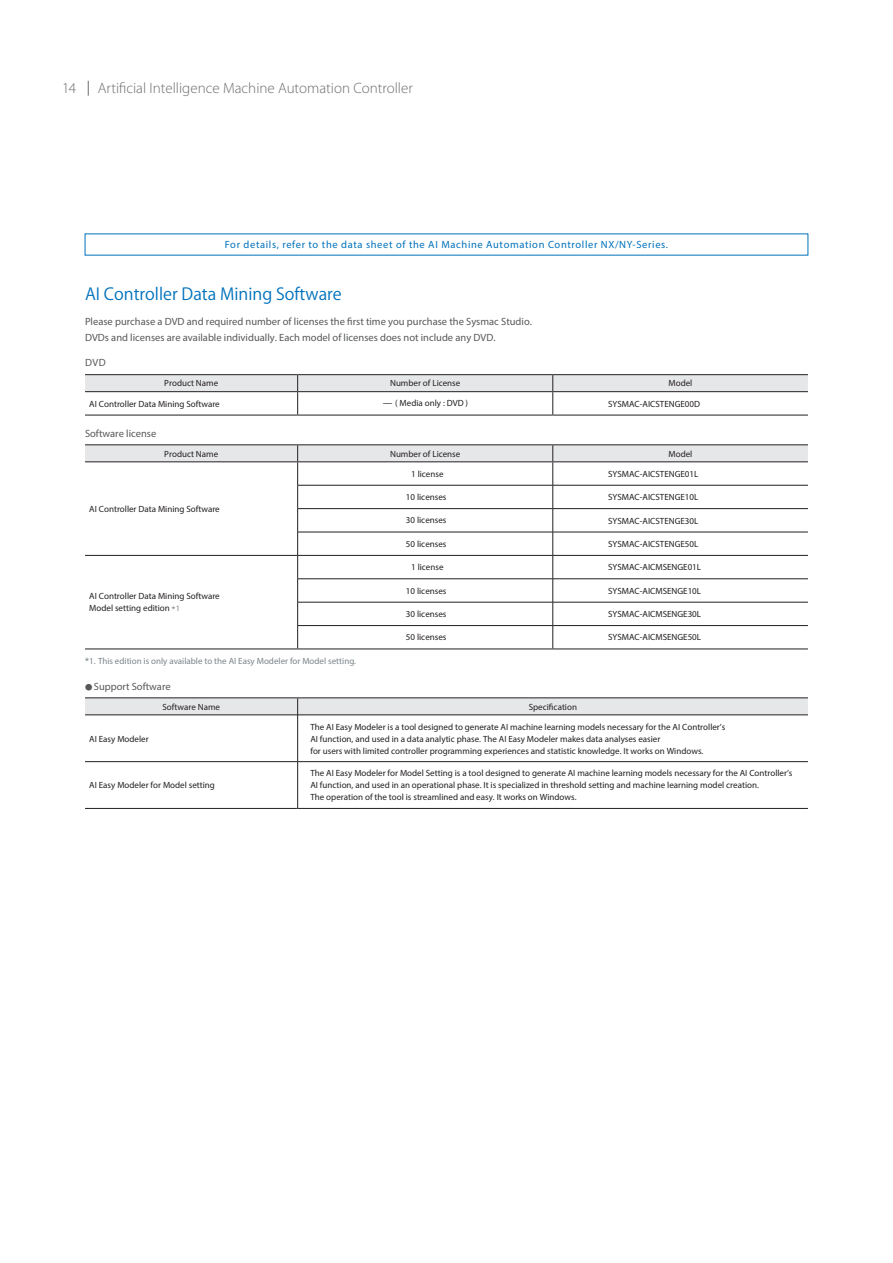
<style>
.page{position:relative;width:893px;height:1263px;background:#fff}
.page>*{position:absolute;margin:0;border:0;box-sizing:border-box;transform-origin:0 0}
.t1{font:16.5px "Koz Go Pro";color:#0072bc}
.t2{font:300 15px "Myriad Pro";color:#6c6d70}
.t3{font:10.5px/16.5px "Myriad Pro";color:#57585a}
.t4{font:10.5px "Myriad Pro";letter-spacing:.06em;color:#0072bc}
.t5{font:9px/12px "Myriad Pro";color:#231f20}
.t6{font:9px "Myriad Pro";color:#7b848a}
.t7{font:9px "Myriad Pro";color:#231f20;scale:4 1}
.s1{font-family:"Roboto";font-size:8.25px;color:#7b848a}
.s2{font-size:8.25px;color:#7b848a}
.s3{font-family:"Roboto"}
.s4{font-family:"Koz Go Pro";font-weight:500;font-size:7.35px}
</style>
<div class="page">
<svg style="left:88px;top:81px;width:1px;height:15px"></svg>
<hr style="left:85px;top:374px;width:213px;height:1px;background:#231f20">
<hr style="left:298px;top:374px;width:255px;height:1px;background:#231f20">
<hr style="left:553px;top:374px;width:255px;height:1px;background:#231f20">
<hr style="left:85px;top:415px;width:213px;height:1px;background:#231f20">
<hr style="left:553px;top:415px;width:255px;height:1px;background:#231f20">
<svg style="left:85px;top:375px;width:723px;height:40px"></svg>
<hr style="left:85px;top:391px;width:213px;height:1px;background:#231f20">
<hr style="left:553px;top:391px;width:255px;height:1px;background:#231f20">
<hr style="left:298px;top:415px;width:255px;height:1px;background:#231f20">
<hr style="left:85px;top:444px;width:213px;height:1px;background:#231f20">
<hr style="left:298px;top:444px;width:255px;height:1px;background:#231f20">
<hr style="left:553px;top:444px;width:255px;height:1px;background:#231f20">
<hr style="left:298px;top:648px;width:255px;height:1px;background:#231f20">
<hr style="left:85px;top:648px;width:213px;height:1px;background:#231f20">
<hr style="left:553px;top:648px;width:255px;height:1px;background:#231f20">
<svg style="left:85px;top:445px;width:723px;height:203px"></svg>
<hr style="left:85px;top:461px;width:213px;height:1px;background:#231f20">
<hr style="left:298px;top:461px;width:255px;height:1px;background:#231f20">
<hr style="left:553px;top:461px;width:255px;height:1px;background:#231f20">
<hr style="left:85px;top:697px;width:213px;height:1px;background:#231f20">
<hr style="left:298px;top:697px;width:510px;height:1px;background:#231f20">
<hr style="left:85px;top:808px;width:213px;height:1px;background:#231f20">
<hr style="left:298px;top:808px;width:510px;height:1px;background:#231f20">
<hr style="left:297px;top:715px;width:1px;height:46px;background:#231f20">
<hr style="left:85px;top:761px;width:213px;height:1px;background:#231f20">
<hr style="left:298px;top:761px;width:510px;height:1px;background:#231f20">
<hr style="left:297px;top:762px;width:1px;height:46px;background:#231f20">
<svg style="left:85px;top:698px;width:723px;height:17px;background:#dadbdd"></svg>
<h2 class="t2" style="left:62px;top:79px;width:15px">14</h2>
<h2 class="t2" style="left:98px;top:79px;width:316px">Artificial Intelligence Machine Automation Controller</h2>
<p class="t4" style="left:225px;top:238px;width:445px">For details, refer to the data sheet of the AI Machine Automation Controller NX/NY-Series.</p>
<h1 class="t1" style="left:85px;top:283px;width:258px">AI Controller Data Mining Software</h1>
<p class="t3" style="left:85px;top:313px;width:448px">Please purchase a DVD and required number of licenses the first time you purchase the Sysmac Studio.<br>DVDs and licenses are available individually. Each model of licenses does not include any DVD.</p>
<p class="t3" style="left:85px;top:354px;width:22px">DVD</p>
<p class="t5" style="left:164px;top:377px;width:55px">Product Name</p>
<p class="t5" style="left:390px;top:377px;width:72px">Number of License</p>
<p class="t5" style="left:668px;top:377px;width:25px">Model</p>
<p class="t5" style="left:89px;top:397px;width:132px">AI Controller Data Mining Software</p>
<p class="t7" style="left:382px;top:398px;width:23px">- ( Media only : DVD )</p>
<p class="t5" style="left:608px;top:397px;width:94px">SYSMAC-AICSTENGE00D</p>
<p class="t3" style="left:85px;top:425px;width:73px">Software license</p>
<p class="t5" style="left:164px;top:447px;width:55px">Product Name</p>
<p class="t5" style="left:390px;top:447px;width:72px">Number of License</p>
<p class="t5" style="left:668px;top:447px;width:25px">Model</p>
<p class="t5" style="left:89px;top:503px;width:132px">AI Controller Data Mining Software</p>
<p class="t5" style="left:89px;top:590px;width:132px">AI Controller Data Mining Software<br>Model setting edition <span class="s1">*</span><span class="s2">1</span></p>
<p class="t6" style="left:85px;top:655px;width:273px"><span class="s3">*</span>1. This edition is only available to the AI Easy Modeler for Model setting.</p>
<p class="t3" style="left:85px;top:678px;width:87px"><span class="s4">●</span> Support Software</p>
<p class="t5" style="left:411px;top:467px;width:34px">1 license</p>
<p class="t5" style="left:608px;top:468px;width:92px">SYSMAC-AICSTENGE01L</p>
<p class="t5" style="left:406px;top:491px;width:42px">10 licenses</p>
<p class="t5" style="left:608px;top:491px;width:92px">SYSMAC-AICSTENGE10L</p>
<p class="t5" style="left:406px;top:514px;width:42px">30 licenses</p>
<p class="t5" style="left:608px;top:514px;width:92px">SYSMAC-AICSTENGE30L</p>
<p class="t5" style="left:406px;top:537px;width:42px">50 licenses</p>
<p class="t5" style="left:608px;top:538px;width:92px">SYSMAC-AICSTENGE50L</p>
<p class="t5" style="left:411px;top:561px;width:34px">1 license</p>
<p class="t5" style="left:608px;top:561px;width:95px">SYSMAC-AICMSENGE01L</p>
<p class="t5" style="left:406px;top:584px;width:42px">10 licenses</p>
<p class="t5" style="left:608px;top:585px;width:95px">SYSMAC-AICMSENGE10L</p>
<p class="t5" style="left:406px;top:608px;width:42px">30 licenses</p>
<p class="t5" style="left:608px;top:608px;width:95px">SYSMAC-AICMSENGE30L</p>
<p class="t5" style="left:406px;top:631px;width:42px">50 licenses</p>
<p class="t5" style="left:608px;top:631px;width:95px">SYSMAC-AICMSENGE50L</p>
<p class="t5" style="left:89px;top:732px;width:61px">AI Easy Modeler</p>
<p class="t5" style="left:162px;top:700px;width:59px">Software Name</p>
<p class="t5" style="left:529px;top:700px;width:50px">Specification</p>
<p class="t5" style="left:310px;top:720px;width:416px">The AI Easy Modeler is a tool designed to generate AI machine learning models necessary for the AI Controller’s<br>AI function, and used in a data analytic phase. The AI Easy Modeler makes data analyses easier<br>for users with limited controller programming experiences and statistic knowledge. It works on Windows.</p>
<p class="t5" style="left:89px;top:779px;width:127px">AI Easy Modeler for Model setting</p>
<p class="t5" style="left:310px;top:767px;width:484px">The AI Easy Modeler for Model Setting is a tool designed to generate AI machine learning models necessary for the AI Controller’s<br>AI function, and used in an operational phase. It is specialized in threshold setting and machine learning model creation.<br>The operation of the tool is streamlined and easy. It works on Windows.</p>
</div>
